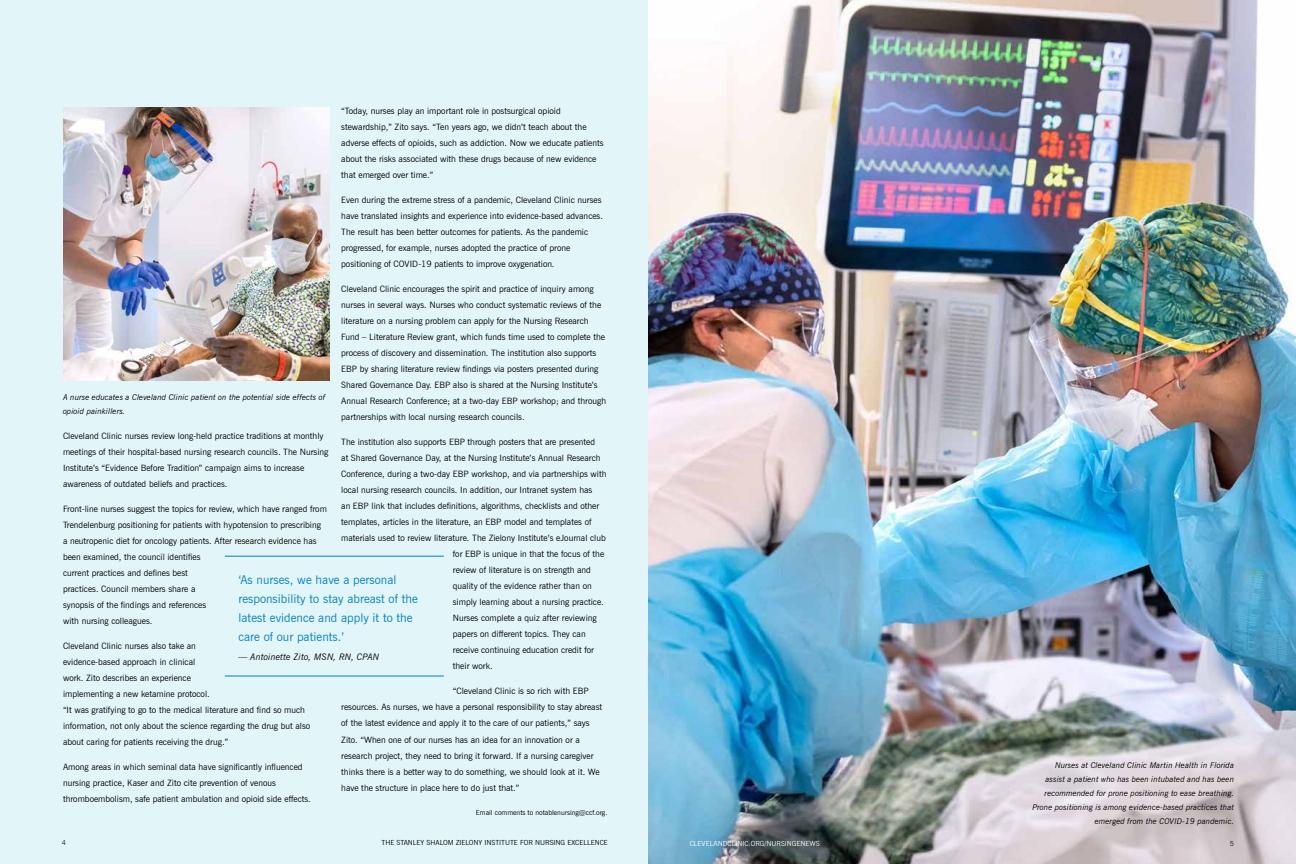
<style>
.page{position:relative;width:1296px;height:864px;background:#fff}
.page>*{position:absolute;margin:0;border:0;box-sizing:border-box;transform-origin:0 0}
.t1{font:12px/19px "News Gothic BT";letter-spacing:.005em;color:#0081c6}
.t2{font:italic 9px "News Gothic BT";letter-spacing:.005em;color:#000}
.t3{font:8.8px/16px "News Gothic BT";color:#000}
.t4{font:italic 8px/14px "News Gothic BT";letter-spacing:.005em;color:#000;text-align:right}
.t5{font:7px "News Gothic BT";color:#000}
.t6{font:7px "News Gothic BT";color:#fff}
.t7{font:300 7px "News Gothic BT";color:#000}
</style>
<div class="page">
<div style="left:0;top:0;width:648px;height:864px;background:#e2f5f9"></div>
<img style="left:648px;top:0;width:648px;height:864px">
<hr style="left:225px;top:556px;width:219px;height:1px;background:#0081c6">
<hr style="left:225px;top:676px;width:219px;height:1px;background:#0081c6">
<img style="left:63px;top:107px;width:266px;height:273px">
<p class="t3" style="left:341px;top:103px;width:264px">“Today, nurses play an important role in postsurgical opioid stewardship,” Zito says. “Ten years ago, we didn’t teach about the adverse effects of opioids, such as addiction. Now we educate patients about the risks associated with these drugs because of new evidence that emerged over time.”</p>
<p class="t3" style="left:341px;top:192px;width:263px">Even during the extreme stress of a pandemic, Cleveland Clinic nurses have translated insights and experience into evidence-based advances.<br>The result has been better outcomes for patients. As the pandemic progressed, for example, nurses adopted the practice of prone positioning of COVID-19 patients to improve oxygenation.</p>
<p class="t3" style="left:341px;top:281px;width:267px">Cleveland Clinic encourages the spirit and practice of inquiry among nurses in several ways. Nurses who conduct systematic reviews of the literature on a nursing problem can apply for the Nursing Research Fund – Literature Review grant, which funds time used to complete the process of discovery and dissemination. The institution also supports EBP by sharing literature review findings via posters presented during Shared Governance Day. EBP also is shared at the Nursing Institute’s Annual Research Conference; at a two-day EBP workshop; and through partnerships with local nursing research councils.</p>
<p class="t3" style="left:341px;top:434px;width:255px">The institution also supports EBP through posters that are presented</p>
<p class="t3" style="left:341px;top:450px;width:261px">at Shared Governance Day, at the Nursing Institute’s Annual Research</p>
<p class="t3" style="left:341px;top:466px;width:267px">Conference, during a two-day EBP workshop, and via partnerships with</p>
<p class="t3" style="left:341px;top:482px;width:253px">local nursing research councils. In addition, our Intranet system has</p>
<p class="t3" style="left:341px;top:498px;width:260px">an EBP link that includes definitions, algorithms, checklists and other</p>
<p class="t3" style="left:341px;top:514px;width:252px">templates, articles in the literature, an EBP model and templates of</p>
<p class="t3" style="left:341px;top:530px;width:266px">materials used to review literature. The Zielony Institute’s eJournal club</p>
<p class="t3" style="left:453px;top:546px;width:153px">for EBP is unique in that the focus of the</p>
<p class="t3" style="left:453px;top:562px;width:140px">review of literature is on strength and</p>
<p class="t3" style="left:453px;top:578px;width:140px">quality of the evidence rather than on</p>
<p class="t3" style="left:453px;top:594px;width:153px">simply learning about a nursing practice.</p>
<p class="t3" style="left:453px;top:610px;width:145px">Nurses complete a quiz after reviewing</p>
<p class="t3" style="left:453px;top:626px;width:134px">papers on different topics. They can</p>
<p class="t3" style="left:453px;top:642px;width:143px">receive continuing education credit for</p>
<p class="t3" style="left:453px;top:658px;width:41px">their work.</p>
<p class="t3" style="left:341px;top:683px;width:262px;text-indent:112px">“Cleveland Clinic is so rich with EBP resources. As nurses, we have a personal responsibility to stay abreast of the latest evidence and apply it to the care of our patients,” says Zito. “When one of our nurses has an idea for an innovation or a research project, they need to bring it forward. If a nursing caregiver thinks there is a better way to do something, we should look at it. We have the structure in place here to do just that.”</p>
<p class="t5" style="left:476px;top:809px;width:133px">Email comments to notablenursing@ccf.org.</p>
<p class="t4" style="left:63px;top:390px;width:264px;text-align:left">A nurse educates a Cleveland Clinic patient on the potential side effects of opioid painkillers.</p>
<p class="t3" style="left:63px;top:427px;width:267px">Cleveland Clinic nurses review long-held practice traditions at monthly meetings of their hospital-based nursing research councils. The Nursing Institute’s “Evidence Before Tradition” campaign aims to increase awareness of outdated beliefs and practices.</p>
<p class="t3" style="left:63px;top:500px;width:265px">Front-line nurses suggest the topics for review, which have ranged from Trendelenburg positioning for patients with hypotension to prescribing a neutropenic diet for oncology patients. After research evidence has been examined, the council identifies<br>current practices and defines best<br>practices. Council members share a<br>synopsis of the findings and references<br>with nursing colleagues.</p>
<p class="t3" style="left:63px;top:637px;width:249px">Cleveland Clinic nurses also take an<br>evidence-based approach in clinical<br>work. Zito describes an experience<br>implementing a new ketamine protocol.<br>“It was gratifying to go to the medical literature and find so much information, not only about the science regarding the drug but also about caring for patients receiving the drug.”</p>
<p class="t3" style="left:63px;top:759px;width:249px">Among areas in which seminal data have significantly influenced nursing practice, Kaser and Zito cite prevention of venous thromboembolism, safe patient ambulation and opioid side effects.</p>
<h1 class="t1" style="left:238px;top:570px;width:181px">‘As nurses, we have a personal responsibility to stay abreast of the latest evidence and apply it to the care of our patients.’</h1>
<p class="t2" style="left:238px;top:651px;width:142px">— Antoinette Zito, MSN, RN, CPAN</p>
<p class="t4" style="left:1032px;top:758px;width:203px">Nurses at Cleveland Clinic Martin Health in Florida<br>assist a patient who has been intubated and has been recommended for prone positioning to ease breathing.<br>Prone positioning is among evidence-based practices that emerged from the COVID-19 pandemic.</p>
<p class="t7" style="left:62px;top:839px;width:6px">4</p>
<p class="t5" style="left:382px;top:839px;width:228px">THE STANLEY SHALOM ZIELONY INSTITUTE FOR NURSING EXCELLENCE</p>
<p class="t6" style="left:690px;top:839px;width:132px">CLEVELANDCLINIC.ORG/NURSINGENEWS</p>
<p class="t7" style="left:1230px;top:839px;width:6px">5</p>
</div>
